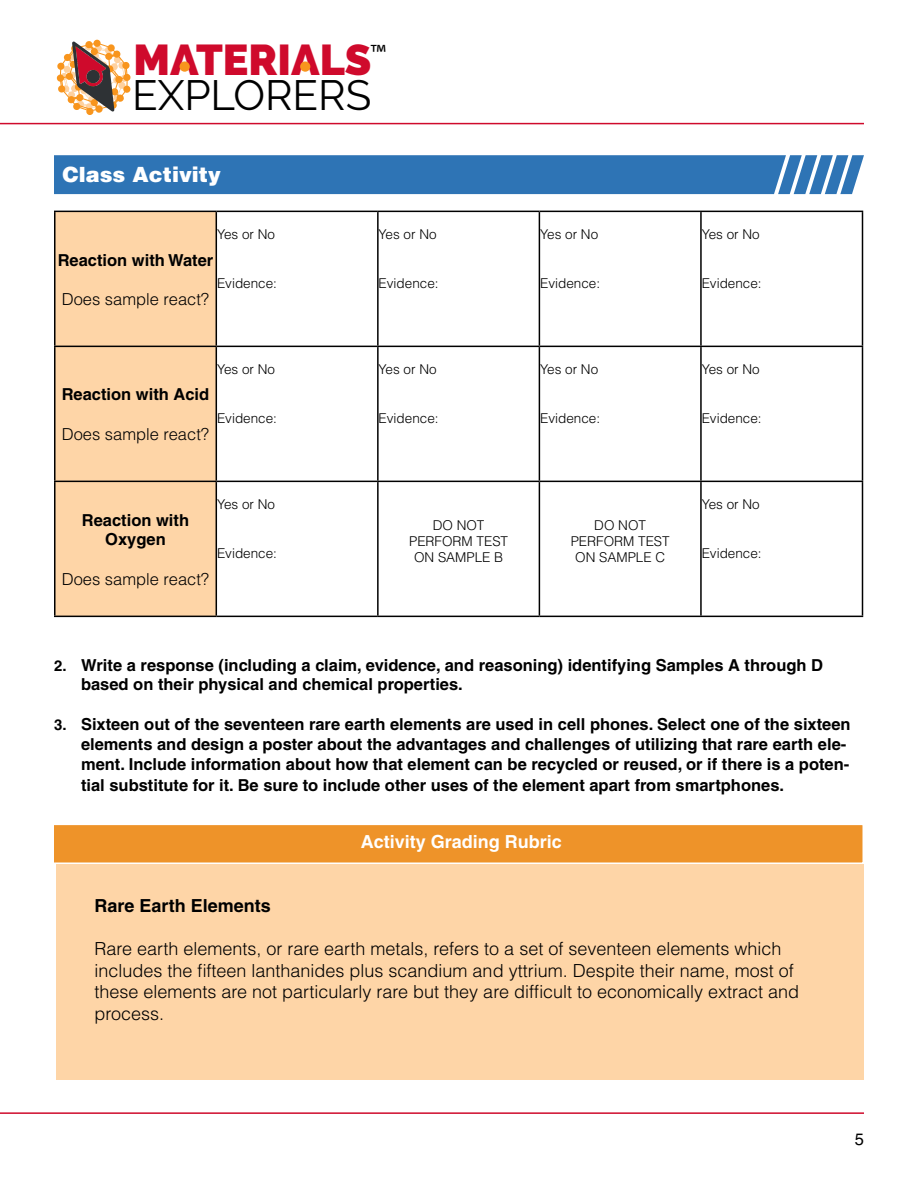
<style>
.page{position:relative;width:918px;height:1188px;background:#fff}
.page>*{position:absolute;margin:0;border:0;box-sizing:border-box;transform-origin:0 0}
.t1{font:900 42.9px "Raleway";color:#cf0a2c}
.t2{font:42.15px "Raleway";color:#000}
.t3{font:25.35px "Myriad Pro";color:#000}
.t4{font:900 21px "Helvetica";color:#fff}
.t5{font:300 18px/21.6px "Helvetica";color:#000}
.t6{font:700 18px "Helvetica";color:#fff}
.t7{font:700 18px "Helvetica";color:#000}
.t8{font:700 16.5px/19.8px "Helvetica";color:#000}
.t9{font:300 16.5px "Helvetica";color:#000}
.t10{font:16.5px "Helvetica";color:#000}
.t11{font:300 13.5px/16.2px "Helvetica";color:#000;text-align:center}
.s1{font-size:15px}
</style>
<div class="page">
<svg style="left:56px;top:39px;width:75px;height:76px"></svg>
<div style="left:180px;top:61px;width:10px;height:11px;background:#f8951d;border-radius:50%"></div>
<div style="left:300px;top:61px;width:10px;height:11px;background:#f8951d;border-radius:50%"></div>
<hr style="left:0;top:123px;width:864px;height:1px;background:#cf0a2c">
<hr style="left:0;top:1112px;width:864px;height:2px;background:#cf0a2c">
<div style="left:56px;top:848px;width:808px;height:232px;background:#fed5a7"></div>
<div style="left:54px;top:155px;width:810px;height:39px;background:#2e74b5"></div>
<div style="left:56px;top:212px;width:160px;height:404px;background:#fed5a7"></div>
<hr style="left:54px;top:211px;width:162px;height:1px;background:#000">
<hr style="left:54px;top:212px;width:2px;height:134px;background:#000">
<hr style="left:216px;top:211px;width:162px;height:1px;background:#000">
<hr style="left:216px;top:212px;width:1px;height:134px;background:#000">
<hr style="left:378px;top:211px;width:161px;height:1px;background:#000">
<hr style="left:377px;top:212px;width:2px;height:134px;background:#000">
<hr style="left:539px;top:211px;width:162px;height:1px;background:#000">
<hr style="left:539px;top:212px;width:1px;height:134px;background:#000">
<hr style="left:701px;top:211px;width:162px;height:1px;background:#000">
<hr style="left:700px;top:212px;width:2px;height:134px;background:#000">
<hr style="left:862px;top:212px;width:1px;height:134px;background:#000">
<hr style="left:54px;top:346px;width:162px;height:1px;background:#000">
<hr style="left:54px;top:347px;width:2px;height:134px;background:#000">
<hr style="left:216px;top:346px;width:162px;height:1px;background:#000">
<hr style="left:216px;top:347px;width:1px;height:134px;background:#000">
<hr style="left:378px;top:346px;width:161px;height:1px;background:#000">
<hr style="left:377px;top:347px;width:2px;height:134px;background:#000">
<hr style="left:539px;top:346px;width:162px;height:1px;background:#000">
<hr style="left:539px;top:347px;width:1px;height:134px;background:#000">
<hr style="left:701px;top:346px;width:162px;height:1px;background:#000">
<hr style="left:700px;top:347px;width:2px;height:134px;background:#000">
<hr style="left:862px;top:347px;width:1px;height:134px;background:#000">
<hr style="left:54px;top:481px;width:162px;height:1px;background:#000">
<hr style="left:54px;top:482px;width:2px;height:134px;background:#000">
<hr style="left:216px;top:481px;width:162px;height:1px;background:#000">
<hr style="left:216px;top:482px;width:1px;height:134px;background:#000">
<hr style="left:378px;top:481px;width:161px;height:1px;background:#000">
<hr style="left:377px;top:482px;width:2px;height:134px;background:#000">
<hr style="left:539px;top:481px;width:162px;height:1px;background:#000">
<hr style="left:539px;top:482px;width:1px;height:134px;background:#000">
<hr style="left:701px;top:481px;width:162px;height:1px;background:#000">
<hr style="left:700px;top:482px;width:2px;height:134px;background:#000">
<hr style="left:862px;top:482px;width:1px;height:134px;background:#000">
<hr style="left:54px;top:616px;width:162px;height:1px;background:#000">
<hr style="left:216px;top:616px;width:162px;height:1px;background:#000">
<hr style="left:378px;top:616px;width:161px;height:1px;background:#000">
<hr style="left:539px;top:616px;width:162px;height:1px;background:#000">
<hr style="left:701px;top:616px;width:162px;height:1px;background:#000">
<div style="left:52px;top:824px;width:812px;height:40px;background:#ee9329;border:2px solid #fff"></div>
<h1 class="t1" style="left:134px;top:35px;width:239px">MATERIALS</h1>
<h2 class="t2" style="left:132px;top:71px;width:241px">EXPLORERS</h2>
<h3 class="t3" style="left:370px;top:38px;width:17px">™</h3>
<p class="t4" style="left:62px;top:160px;width:160px">Class Activity</p>
<p class="t11" style="left:217px;top:226px;width:60px">Yes or No</p>
<p class="t11" style="left:217px;top:275px;width:62px">Evidence:</p>
<p class="t8" style="left:58px;top:250px;width:157px">Reaction with Water</p>
<p class="t9" style="left:62px;top:289px;width:149px">Does sample react?</p>
<p class="t8" style="left:62px;top:384px;width:149px">Reaction with Acid</p>
<p class="t9" style="left:62px;top:424px;width:149px">Does sample react?</p>
<p class="t11" style="left:217px;top:361px;width:60px">Yes or No</p>
<p class="t11" style="left:217px;top:410px;width:62px">Evidence:</p>
<p class="t8" style="left:82px;top:510px;width:109px;text-align:center">Reaction with<br>Oxygen</p>
<p class="t9" style="left:62px;top:569px;width:149px">Does sample react?</p>
<p class="t11" style="left:217px;top:496px;width:60px">Yes or No</p>
<p class="t11" style="left:217px;top:545px;width:62px">Evidence:</p>
<p class="t11" style="left:379px;top:226px;width:60px">Yes or No</p>
<p class="t11" style="left:379px;top:275px;width:62px">Evidence:</p>
<p class="t11" style="left:379px;top:361px;width:60px">Yes or No</p>
<p class="t11" style="left:379px;top:410px;width:62px">Evidence:</p>
<p class="t11" style="left:540px;top:226px;width:60px">Yes or No</p>
<p class="t11" style="left:540px;top:275px;width:62px">Evidence:</p>
<p class="t11" style="left:540px;top:361px;width:60px">Yes or No</p>
<p class="t11" style="left:540px;top:410px;width:62px">Evidence:</p>
<p class="t11" style="left:409px;top:517px;width:101px">DO NOT<br>PERFORM TEST<br>ON SAMPLE B</p>
<p class="t11" style="left:571px;top:517px;width:101px">DO NOT<br>PERFORM TEST<br>ON SAMPLE C</p>
<p class="t11" style="left:702px;top:226px;width:60px">Yes or No</p>
<p class="t11" style="left:702px;top:275px;width:62px">Evidence:</p>
<p class="t11" style="left:702px;top:361px;width:60px">Yes or No</p>
<p class="t11" style="left:702px;top:410px;width:62px">Evidence:</p>
<p class="t11" style="left:702px;top:496px;width:60px">Yes or No</p>
<p class="t11" style="left:702px;top:545px;width:62px">Evidence:</p>
<p class="t8" style="left:81px;top:655px;width:744px;text-indent:-27px"><span class="s1">2.</span> Write a response (including a claim, evidence, and reasoning) identifying Samples A through D based on their physical and chemical properties.</p>
<p class="t8" style="left:81px;top:714px;width:771px;text-indent:-27px"><span class="s1">3.</span> Sixteen out of the seventeen rare earth elements are used in cell phones. Select one of the sixteen elements and design a poster about the advantages and challenges of utilizing that rare earth ele&shy;ment. Include information about how that element can be recycled or reused, or if there is a poten-</p>
<p class="t8" style="left:81px;top:775px;width:705px">tial substitute for it. Be sure to include other uses of the element apart from smartphones.</p>
<p class="t6" style="left:361px;top:831px;width:203px">Activity Grading Rubric</p>
<p class="t7" style="left:94px;top:895px;width:178px">Rare Earth Elements</p>
<p class="t5" style="left:94px;top:938px;width:706px">Rare earth elements, or rare earth metals, refers to a set of seventeen elements which includes the fifteen lanthanides plus scandium and yttrium. Despite their name, most of these elements are not particularly rare but they are difficult to economically extract and process.</p>
<p class="t10" style="left:855px;top:1129px;width:11px">5</p>
</div>
